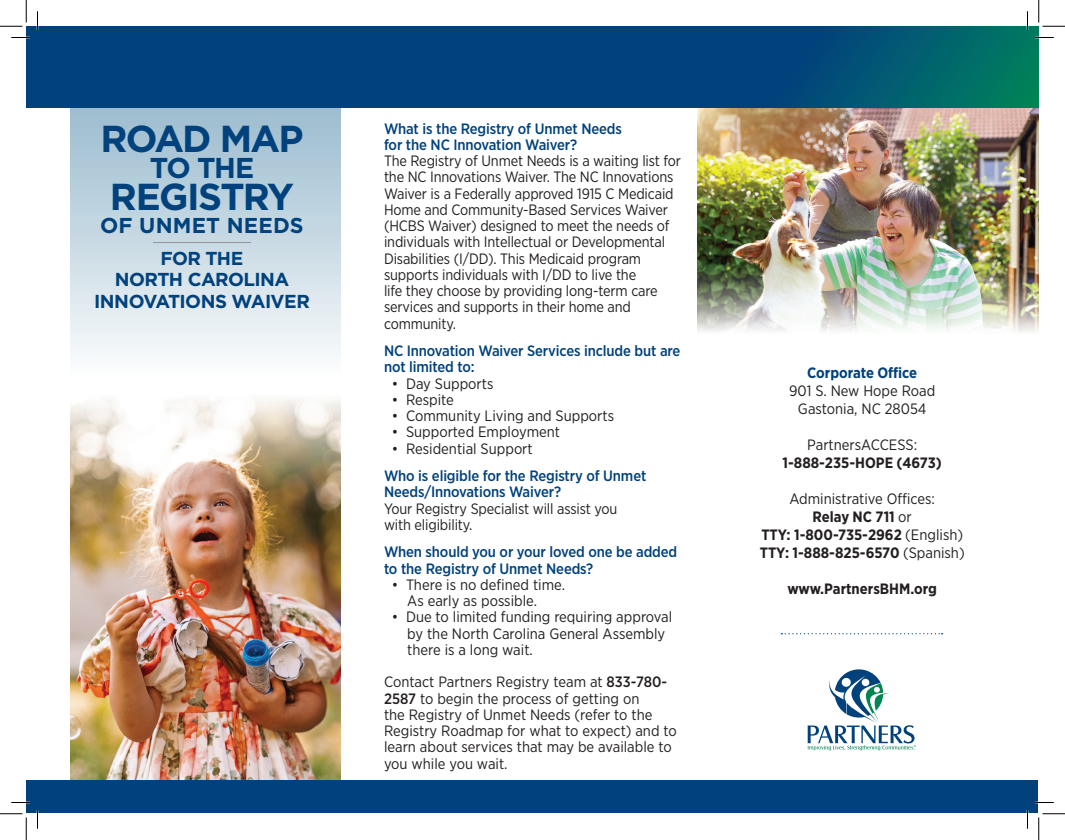
<style>
.page{position:relative;width:1065px;height:840px;background:#fff}
.page>*{position:absolute;margin:0;border:0;box-sizing:border-box;transform-origin:0 0}
.t1{font:700 37.5px "Gotham";letter-spacing:-.045em;color:#01427c}
.t2{font:700 28.75px "Gotham";color:#01427c}
.t3{font:700 21.5px "Gotham";letter-spacing:.01em;color:#01427c}
.t4{font:700 18.75px "Gotham";letter-spacing:-.03em;color:#01427c}
.t5{font:15px/16.2px "Gotham Narrow";letter-spacing:-.01em;color:#231f20}
.t6{font:500 15px/16.2px "Gotham Narrow";letter-spacing:-.01em;color:#01427c}
.t7{font:700 15px "Gotham Narrow";color:#231f20}
.t8{font:700 15px "Gotham Narrow";letter-spacing:-.005em;color:#01427c}
.s1{font-weight:500}
.s2{font-weight:400}
</style>
<div class="page">
<img style="left:697px;top:107px;width:342px;height:225px">
<div style="left:70px;top:103px;width:270px;height:275px;background:linear-gradient(to bottom,#94b7cb,#fefefe)"></div>
<svg style="left:27px;top:27px;width:1011px;height:80px;background:#004978"></svg>
<svg style="left:808px;top:669px;width:108px;height:81px"></svg>
<img style="left:70px;top:399px;width:270px;height:381px">
<div style="left:27px;top:781px;width:1011px;height:32px;background:#01427c"></div>
<hr style="left:153px;top:242px;width:98px;height:1px;background:#939598">
<svg style="left:781px;top:633px;width:162px;height:1px"></svg>
<svg style="left:11px;top:37px;width:19px;height:1px"></svg>
<svg style="left:1035px;top:37px;width:19px;height:1px"></svg>
<svg style="left:11px;top:802px;width:19px;height:1px"></svg>
<svg style="left:1035px;top:802px;width:19px;height:1px"></svg>
<svg style="left:37px;top:11px;width:1px;height:19px"></svg>
<svg style="left:37px;top:810px;width:1px;height:19px"></svg>
<svg style="left:1027px;top:11px;width:1px;height:19px"></svg>
<svg style="left:1027px;top:810px;width:1px;height:19px"></svg>
<svg style="left:0;top:0;width:27px;height:27px"></svg>
<svg style="left:0;top:814px;width:27px;height:26px"></svg>
<svg style="left:1039px;top:0;width:26px;height:27px"></svg>
<svg style="left:1039px;top:814px;width:26px;height:26px"></svg>
<p class="t1" style="left:101px;top:113px;width:204px">ROAD MAP</p>
<p class="t1" style="left:110px;top:172px;width:186px">REGISTRY</p>
<p class="t2" style="left:150px;top:149px;width:106px">TO THE</p>
<p class="t3" style="left:100px;top:211px;width:205px">OF UNMET NEEDS</p>
<p class="t4" style="left:161px;top:246px;width:84px">FOR THE</p>
<p class="t4" style="left:115px;top:267px;width:176px">NORTH CAROLINA</p>
<p class="t4" style="left:94px;top:288px;width:217px">INNOVATIONS WAIVER</p>
<p class="t6" style="left:384px;top:120px;width:239px">What is the Registry of Unmet Needs</p>
<p class="t6" style="left:384px;top:136px;width:195px">for the NC Innovation Waiver?</p>
<p class="t5" style="left:384px;top:152px;width:299px">The Registry of Unmet Needs is a waiting list for the NC Innovations Waiver. The NC Innovations Waiver is a Federally approved 1915 C Medicaid Home and Community-Based Services Waiver (HCBS Waiver) designed to meet the needs of individuals with Intellectual or Developmental Disabilities (I/DD). This Medicaid program supports individuals with I/DD to live the<br>life they choose by providing long-term care services and supports in their home and community.</p>
<p class="t6" style="left:384px;top:342px;width:298px">NC Innovation Waiver Services include but are not limited to:</p>
<p class="t5" style="left:392px;top:375px;width:103px">• Day Supports</p>
<p class="t5" style="left:392px;top:391px;width:64px">• Respite</p>
<p class="t5" style="left:392px;top:407px;width:224px">• Community Living and Supports</p>
<p class="t5" style="left:392px;top:424px;width:170px">• Supported Employment</p>
<p class="t5" style="left:392px;top:440px;width:143px">• Residential Support</p>
<p class="t6" style="left:384px;top:467px;width:264px">Who is eligible for the Registry of Unmet<br>Needs/Innovations Waiver?</p>
<p class="t5" style="left:384px;top:500px;width:235px">Your Registry Specialist will assist you</p>
<p class="t5" style="left:384px;top:516px;width:90px">with eligibility.</p>
<p class="t6" style="left:384px;top:544px;width:295px">When should you or your loved one be added to the Registry of Unmet Needs?</p>
<p class="t5" style="left:392px;top:576px;width:175px">• There is no defined time.</p>
<p class="t5" style="left:407px;top:592px;width:131px">As early as possible.</p>
<p class="t5" style="left:407px;top:609px;width:266px;text-indent:-16px">• Due to limited funding requiring approval by the North Carolina General Assembly there is a long wait.</p>
<p class="t5" style="left:384px;top:674px;width:294px">Contact Partners Registry team at <span class="s1">833-780- 2587</span> to begin the process of getting on<br>the Registry of Unmet Needs (refer to the Registry Roadmap for what to expect) and to learn about services that may be available to you while you wait.</p>
<p class="t8" style="left:807px;top:363px;width:112px">Corporate Office</p>
<p class="t5" style="left:789px;top:382px;width:148px">901 S. New Hope Road</p>
<p class="t5" style="left:798px;top:400px;width:130px">Gastonia, NC 28054</p>
<p class="t5" style="left:807px;top:436px;width:111px">PartnersACCESS:</p>
<p class="t7" style="left:783px;top:453px;width:161px">1-888-235-HOPE (4673)</p>
<p class="t5" style="left:789px;top:490px;width:147px">Administrative Offices:</p>
<p class="t7" style="left:813px;top:507px;width:101px">Relay NC 711 <span class="s2">or</span></p>
<p class="t7" style="left:761px;top:525px;width:203px">TTY: 1-800-735-2962 <span class="s2">(English)</span></p>
<p class="t7" style="left:760px;top:543px;width:206px">TTY: 1-888-825-6570 <span class="s2">(Spanish)</span></p>
<p class="t7" style="left:787px;top:579px;width:151px">www.PartnersBHM.org</p>
</div>
